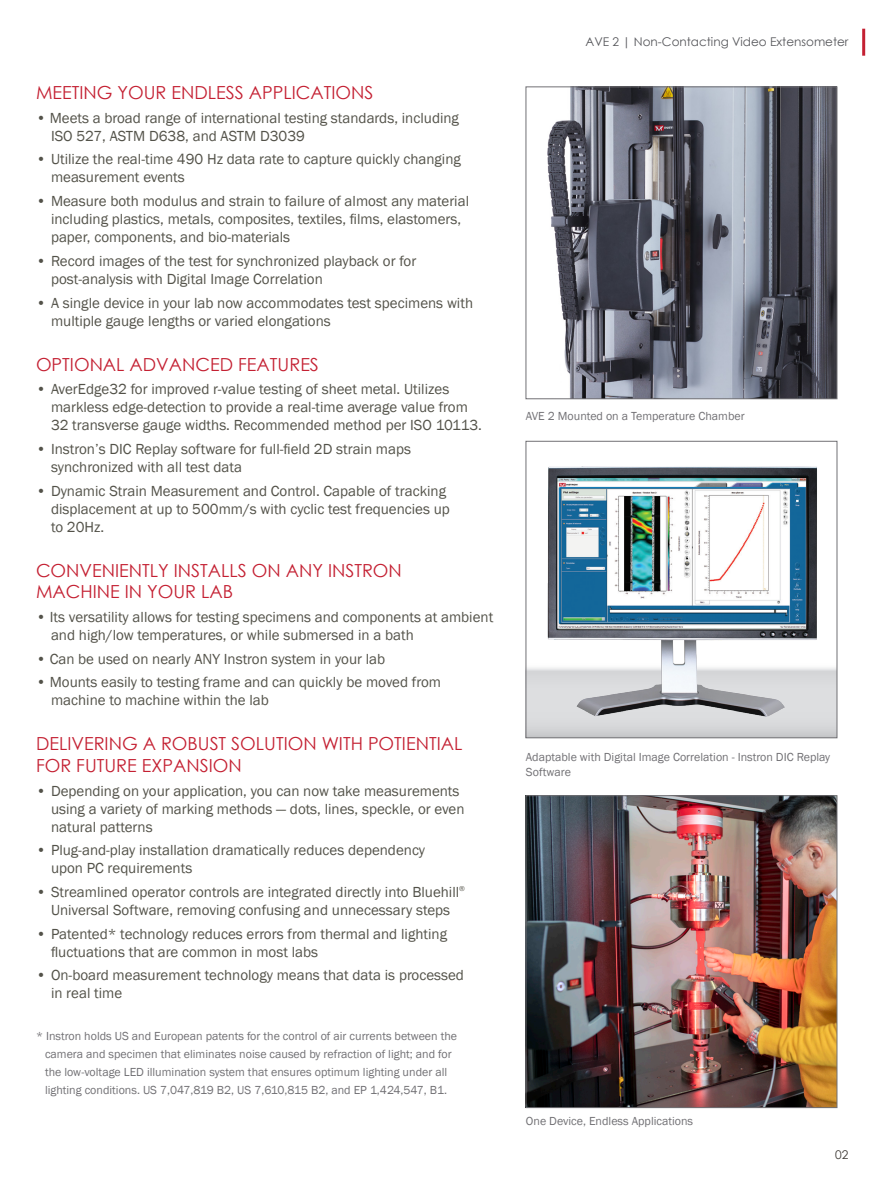
<style>
.page{position:relative;width:891px;height:1188px;background:#fff}
.page>*{position:absolute;margin:0;border:0;box-sizing:border-box;transform-origin:0 0}
.t1{font:18px/21.6px "Century Gothic";color:#c42032}
.t2{font:15px/18px "Franklin Gothic";color:#535249}
.t3{font:12px/18px "Franklin Gothic";color:#717074;text-align:center}
.t4{font:12px "Century Gothic";color:#55565a}
.t5{font:12px "Century Gothic";color:#3d3934}
</style>
<div class="page">
<img style="left:528px;top:797px;width:307px;height:309px">
<div style="left:526px;top:795px;width:311px;height:313px;border:1px solid #717074"></div>
<img style="left:547px;top:88px;width:288px;height:309px">
<div style="left:526px;top:86px;width:311px;height:313px;border:1px solid #717074"></div>
<img style="left:528px;top:466px;width:307px;height:270px">
<div style="left:526px;top:441px;width:311px;height:297px;border:1px solid #717074"></div>
<hr style="left:862px;top:29px;width:3px;height:27px;background:#c42032">
<p class="t1" style="left:36px;top:81px;width:339px">MEETING YOUR ENDLESS APPLICATIONS</p>
<p class="t2" style="left:51px;top:109px;width:410px;text-indent:-15px">• Meets a broad range of international testing standards, including<br>ISO 527, ASTM D638, and ASTM D3039</p>
<p class="t2" style="left:51px;top:151px;width:411px;text-indent:-15px">• Utilize the real-time 490 Hz data rate to capture quickly changing measurement events</p>
<p class="t2" style="left:51px;top:192px;width:420px;text-indent:-15px">• Measure both modulus and strain to failure of almost any material including plastics, metals, composites, textiles, films, elastomers, paper, components, and bio-materials</p>
<p class="t2" style="left:51px;top:252px;width:367px;text-indent:-15px">• Record images of the test for synchronized playback or for post-analysis with Digital Image Correlation</p>
<p class="t2" style="left:51px;top:294px;width:424px;text-indent:-15px">• A single device in your lab now accommodates test specimens with multiple gauge lengths or varied elongations</p>
<p class="t1" style="left:36px;top:353px;width:284px">OPTIONAL ADVANCED FEATURES</p>
<p class="t2" style="left:51px;top:381px;width:432px;text-indent:-15px">• AverEdge32 for improved r-value testing of sheet metal. Utilizes markless edge-detection to provide a real-time average value from<br>32 transverse gauge widths. Recommended method per ISO 10113.</p>
<p class="t2" style="left:51px;top:440px;width:362px;text-indent:-15px">• Instron’s DIC Replay software for full-field 2D strain maps synchronized with all test data</p>
<p class="t2" style="left:51px;top:482px;width:400px;text-indent:-15px">• Dynamic Strain Measurement and Control. Capable of tracking displacement at up to 500mm/s with cyclic test frequencies up to 20Hz.</p>
<p class="t1" style="left:36px;top:559px;width:367px">CONVENIENTLY INSTALLS ON ANY INSTRON<br>MACHINE IN YOUR LAB</p>
<p class="t2" style="left:51px;top:608px;width:444px;text-indent:-15px">• Its versatility allows for testing specimens and components at ambient and high/low temperatures, or while submersed in a bath</p>
<p class="t2" style="left:36px;top:650px;width:351px">• Can be used on nearly ANY Instron system in your lab</p>
<p class="t2" style="left:51px;top:674px;width:392px;text-indent:-15px">• Mounts easily to testing frame and can quickly be moved from machine to machine within the lab</p>
<p class="t1" style="left:36px;top:733px;width:428px">DELIVERING A ROBUST SOLUTION WITH POTIENTIAL<br>FOR FUTURE EXPANSION</p>
<p class="t2" style="left:51px;top:782px;width:415px;text-indent:-15px">• Depending on your application, you can now take measurements using a variety of marking methods — dots, lines, speckle, or even natural patterns</p>
<p class="t2" style="left:51px;top:842px;width:376px;text-indent:-15px">• Plug-and-play installation dramatically reduces dependency upon PC requirements</p>
<p class="t2" style="left:36px;top:883px;width:431px;text-align:center">• Streamlined operator controls are integrated directly into Bluehill<sup>®<br></sup>Universal Software, removing confusing and unnecessary steps</p>
<p class="t2" style="left:51px;top:925px;width:398px;text-indent:-15px">• Patented* technology reduces errors from thermal and lighting fluctuations that are common in most labs</p>
<p class="t2" style="left:51px;top:967px;width:415px;text-indent:-15px">• On-board measurement technology means that data is processed in real time</p>
<p class="t3" style="left:36px;top:1027px;width:423px">* Instron holds US and European patents for the control of air currents between the camera and specimen that eliminates noise caused by refraction of light; and for the low-voltage LED illumination system that ensures optimum lighting under all lighting conditions. US 7,047,819 B2, US 7,610,815 B2, and EP 1,424,547, B1.</p>
<p class="t4" style="left:585px;top:33px;width:265px">AVE 2 | Non-Contacting Video Extensometer</p>
<p class="t3" style="left:526px;top:407px;width:220px">AVE 2 Mounted on a Temperature Chamber</p>
<p class="t3" style="left:526px;top:750px;width:306px;line-height:14.4px;text-align:left">Adaptable with Digital Image Correlation - Instron DIC Replay<br>Software</p>
<p class="t3" style="left:526px;top:1112px;width:169px">One Device, Endless Applications</p>
<p class="t5" style="left:835px;top:1146px;width:15px">02</p>
</div>
